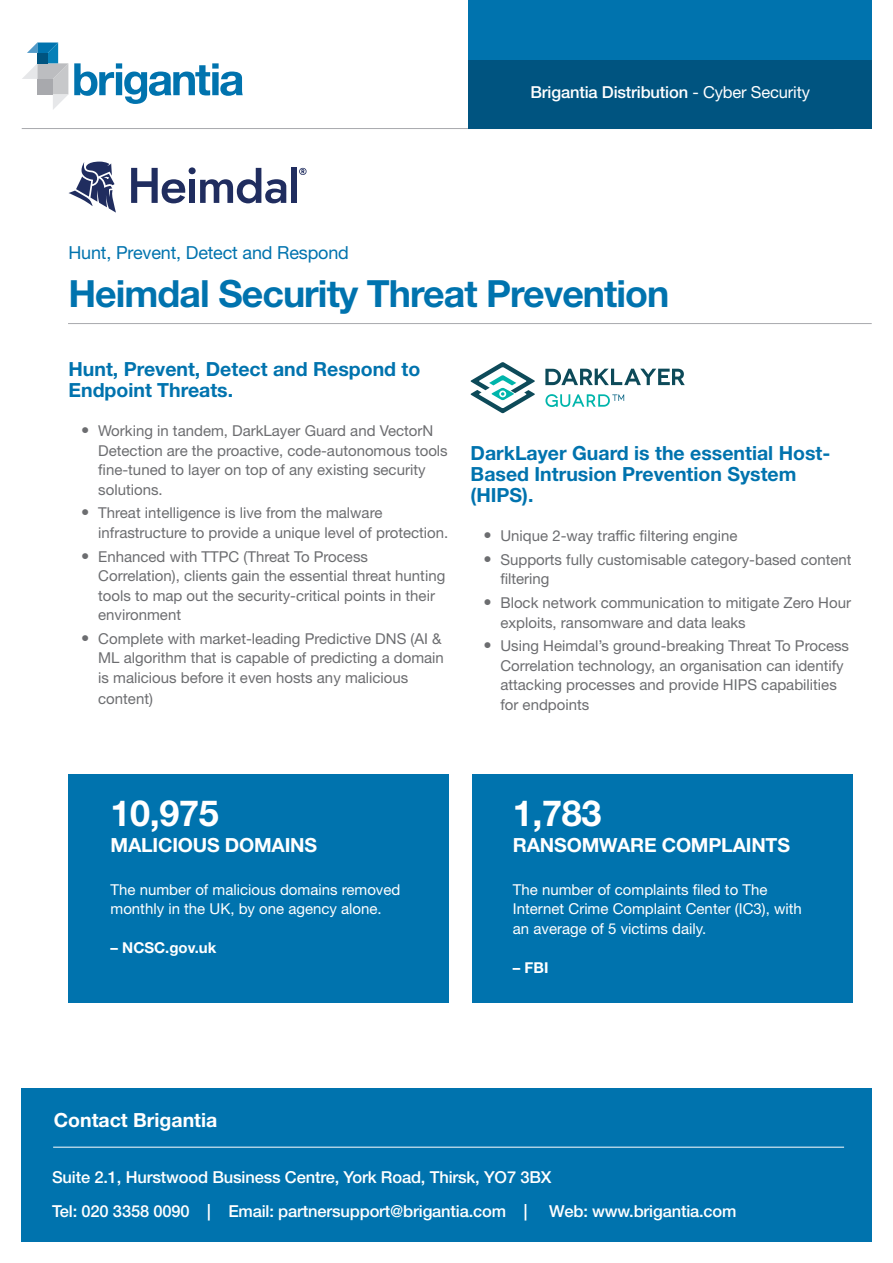
<style>
.page{position:relative;width:893px;height:1263px;background:#fff}
.page>*{position:absolute;margin:0;border:0;box-sizing:border-box;transform-origin:0 0}
.t1{font:700 37.5px "Helvetica Neue LT Std";letter-spacing:-.025em;color:#0073ae}
.body_sub-title{font:700 36px "Helvetica Neue LT Std";letter-spacing:-.01em;color:#fff}
.t2{font:700 19.5px/21px "Helvetica Neue LT Std";color:#0073ae}
.body_sub-title-2{font:700 19.5px "Helvetica Neue LT Std";letter-spacing:-.01em;color:#fff}
.t3{font:18px "Helvetica Neue LT Std";letter-spacing:-.01em;color:#0073ae}
.t4{font:500 16.5px "Helvetica Neue LT Std";letter-spacing:-.01em;color:#fff}
.t5{font:15px/19.5px "Helvetica Neue LT Std";color:#6c6d70}
.t6{font:15px/19.5px "Helvetica Neue LT Std";color:#fff}
.t7{font:700 15px "Helvetica Neue LT Std";color:#fff}
.s1{font-weight:400}
.s2{font-size:16.5px}
</style>
<div class="page">
<hr style="left:68px;top:323px;width:804px;height:1px;background:#a8a9ad">
<hr style="left:22px;top:128px;width:812px;height:1px;background:#a8a9ad">
<div style="left:468px;top:0;width:404px;height:61px;background:#0073ae"></div>
<div style="left:468px;top:61px;width:404px;height:68px;background:#005480"></div>
<svg style="left:22px;top:43px;width:46px;height:67px"></svg>
<svg style="left:74px;top:63px;width:169px;height:41px"></svg>
<div style="left:21px;top:1089px;width:851px;height:153px;background:#0073ae"></div>
<hr style="left:53px;top:1147px;width:791px;height:1px;background:#fff">
<svg style="left:545px;top:394px;width:79px;height:13px"></svg>
<svg style="left:545px;top:369px;width:140px;height:16px"></svg>
<svg style="left:470px;top:362px;width:65px;height:51px"></svg>
<div style="left:68px;top:774px;width:381px;height:228px;background:#0073ae"></div>
<div style="left:472px;top:774px;width:381px;height:228px;background:#0073ae"></div>
<svg style="left:68px;top:162px;width:48px;height:51px"></svg>
<div style="left:291px;top:168px;width:6px;height:35px;background:#202d5f"></div>
<svg style="left:131px;top:167px;width:155px;height:36px"></svg>
<svg style="left:299px;top:168px;width:8px;height:7px"></svg>
<p class="t3" style="left:68px;top:242px;width:282px">Hunt, Prevent, Detect and Respond</p>
<p class="t4" style="left:530px;top:82px;width:281px">Brigantia Distribution <span class="s1">- Cyber Security</span></p>
<p class="t1" style="left:68px;top:271px;width:603px">Heimdal Security Threat Prevention</p>
<p class="t2" style="left:68px;top:358px;width:353px">Hunt, Prevent, Detect and Respond to<br>Endpoint Threats.</p>
<p class="t5" style="left:98px;top:421px;width:351px;text-indent:-17px"><span class="s2">•</span> Working in tandem, DarkLayer Guard and VectorN Detection are the proactive, code-autonomous tools fine-tuned to layer on top of any existing security solutions.</p>
<p class="t5" style="left:98px;top:503px;width:352px;text-indent:-17px"><span class="s2">•</span> Threat intelligence is live from the malware infrastructure to provide a unique level of protection.</p>
<p class="t5" style="left:98px;top:546px;width:349px;text-indent:-17px"><span class="s2">•</span> Enhanced with TTPC (Threat To Process Correlation), clients gain the essential threat hunting tools to map out the security-critical points in their environment</p>
<p class="t5" style="left:98px;top:629px;width:347px;text-indent:-17px"><span class="s2">•</span> Complete with market-leading Predictive DNS (AI &amp;<br>ML algorithm that is capable of predicting a domain is malicious before it even hosts any malicious</p>
<p class="t5" style="left:98px;top:689px;width:56px">content)</p>
<p class="t2" style="left:471px;top:442px;width:361px">DarkLayer Guard is the essential Host-<br>Based Intrusion Prevention System (HIPS).</p>
<p class="t5" style="left:483px;top:526px;width:256px"><span class="s2">•</span> Unique 2-way traffic filtering engine</p>
<p class="t5" style="left:500px;top:550px;width:353px;text-indent:-17px"><span class="s2">•</span> Supports fully customisable category-based content filtering</p>
<p class="t5" style="left:500px;top:593px;width:352px;text-indent:-17px"><span class="s2">•</span> Block network communication to mitigate Zero Hour exploits, ransomware and data leaks</p>
<p class="t5" style="left:500px;top:636px;width:350px;text-indent:-17px"><span class="s2">•</span> Using Heimdal’s ground-breaking Threat To Process Correlation technology, an organisation can identify attacking processes and provide HIPS capabilities for endpoints</p>
<p class="body_sub-title" style="left:111px;top:791px;width:110px">10,975</p>
<p class="body_sub-title-2" style="left:111px;top:832px;width:208px">MALICIOUS DOMAINS</p>
<p class="t6" style="left:111px;top:879px;width:291px">The number of malicious domains removed monthly in the UK, by one agency alone.</p>
<p class="t7" style="left:111px;top:939px;width:107px">– NCSC.gov.uk</p>
<p class="body_sub-title" style="left:513px;top:791px;width:90px">1,783</p>
<p class="body_sub-title-2" style="left:513px;top:832px;width:279px">RANSOMWARE COMPLAINTS</p>
<p class="t6" style="left:513px;top:879px;width:290px">The number of complaints filed to The<br>Internet Crime Complaint Center (IC3), with an average of 5 victims daily.</p>
<p class="t7" style="left:513px;top:958px;width:37px">– FBI</p>
<h3 class="body_sub-title-2" style="left:54px;top:1108px;width:165px">Contact Brigantia</h3>
<p class="t4" style="left:52px;top:1167px;width:501px">Suite 2.1, Hurstwood Business Centre, York Road, Thirsk, YO7 3BX</p>
<p class="t4" style="left:52px;top:1201px;width:477px">Tel: 020 3358 0090 | Email: partnersupport@brigantia.com |</p>
<p class="t4" style="left:549px;top:1201px;width:189px">Web: www.brigantia.com</p>
</div>
